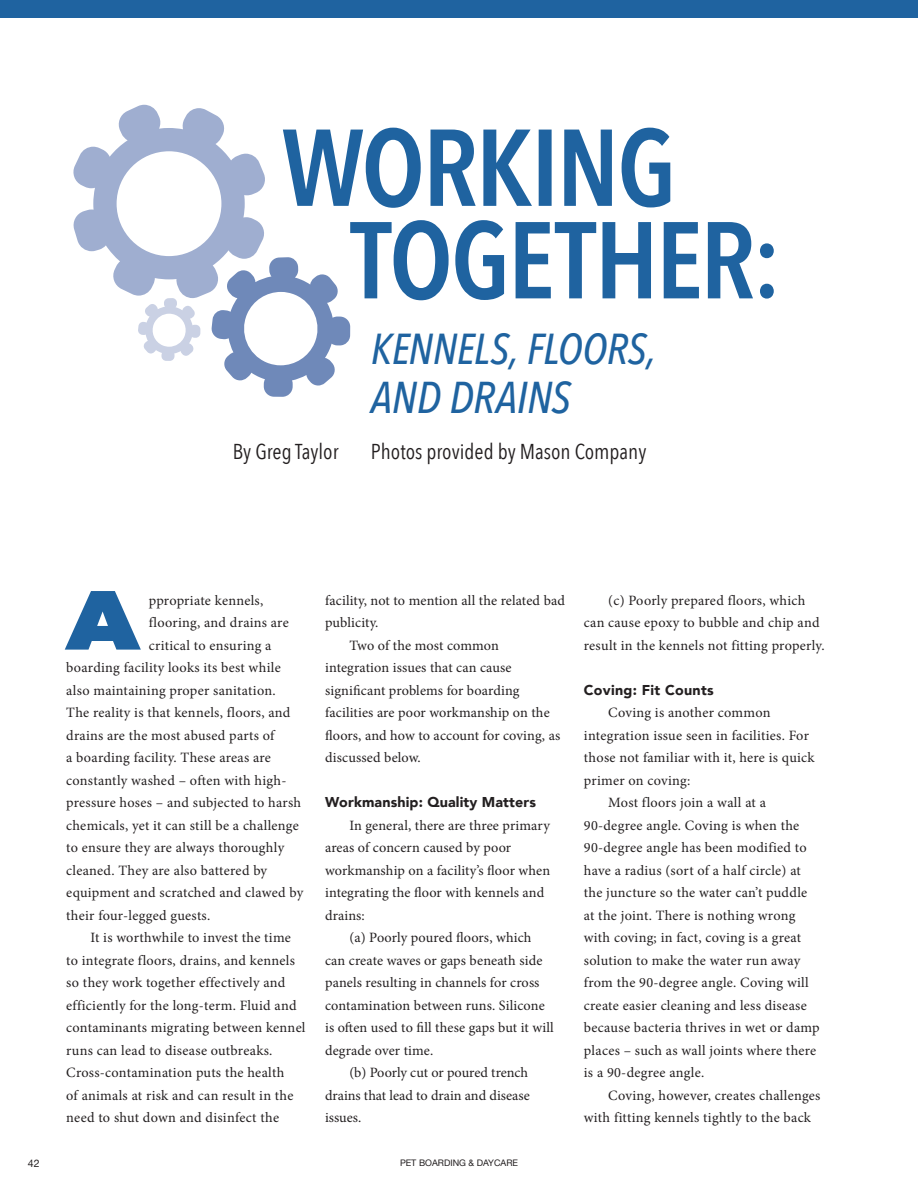
<style>
.page{position:relative;width:918px;height:1188px;background:#fff}
.page>*{position:absolute;margin:0;border:0;box-sizing:border-box;transform-origin:0 0}
.t1{font:800 82.8px "Avenir Next";color:#1f63a0;scale:1.14 1}
.t2{font:italic 500 44.4px "Avenir Next Condensed";letter-spacing:-.01em;color:#1f63a0}
.t3{font:italic 500 43.2px "Avenir Next Condensed";letter-spacing:-.01em;color:#1f63a0}
.t4{font:21.45px "Avenir Next Condensed";color:#231f20}
.t5{font:14.25px/22.5px "Minion Pro";letter-spacing:.015em;color:#231f20}
.t6{font:900 14.25px "Avenir";letter-spacing:.01em;color:#231f20}
.t7{font:14.25px "Minion Pro";letter-spacing:-.005em;color:#231f20}
.t8{font:10.5px "Helvetica Neue";color:#231f20}
.t9{font:9px "Helvetica Neue";color:#231f20}
</style>
<div class="page">
<div style="left:0;top:0;width:918px;height:18px;background:#1f63a0"></div>
<svg style="left:73px;top:105px;width:701px;height:292px"></svg>
<h3 class="t3" style="left:371px;top:322px;width:287px">KENNELS, FLOORS,</h3>
<h3 class="t4" style="left:233px;top:433px;width:107px">By Greg Taylor</h3>
<h2 class="t2" style="left:371px;top:371px;width:201px">AND DRAINS</h2>
<h3 class="t4" style="left:371px;top:433px;width:277px">Photos provided by Mason Company</h3>
<h1 class="t1" style="left:66px;top:569px;width:66px">A</h1>
<p class="t5" style="left:149px;top:589px;width:116px">ppropriate kennels,</p>
<p class="t5" style="left:149px;top:611px;width:141px">flooring, and drains are</p>
<p class="t5" style="left:149px;top:634px;width:124px">critical to ensuring a</p>
<p class="t5" style="left:66px;top:656px;width:216px">boarding facility looks its best while</p>
<p class="t5" style="left:66px;top:679px;width:211px">also maintaining proper sanitation.</p>
<p class="t5" style="left:66px;top:701px;width:226px">The reality is that kennels, floors, and</p>
<p class="t5" style="left:66px;top:724px;width:210px">drains are the most abused parts of</p>
<p class="t5" style="left:66px;top:746px;width:206px">a boarding facility. These areas are</p>
<p class="t5" style="left:66px;top:769px;width:222px">constantly washed – often with high-</p>
<p class="t5" style="left:66px;top:791px;width:236px">pressure hoses – and subjected to harsh</p>
<p class="t5" style="left:66px;top:814px;width:234px">chemicals, yet it can still be a challenge</p>
<p class="t5" style="left:66px;top:836px;width:219px">to ensure they are always thoroughly</p>
<p class="t5" style="left:66px;top:859px;width:202px">cleaned. They are also battered by</p>
<p class="t5" style="left:66px;top:881px;width:239px">equipment and scratched and clawed by</p>
<p class="t5" style="left:66px;top:904px;width:146px">their four-legged guests.</p>
<p class="t5" style="left:91px;top:926px;width:202px">It is worthwhile to invest the time</p>
<p class="t5" style="left:66px;top:949px;width:230px">to integrate floors, drains, and kennels</p>
<p class="t5" style="left:66px;top:971px;width:221px">so they work together effectively and</p>
<p class="t5" style="left:66px;top:994px;width:232px">efficiently for the long-term. Fluid and</p>
<p class="t5" style="left:66px;top:1016px;width:241px">contaminants migrating between kennel</p>
<p class="t5" style="left:66px;top:1039px;width:208px">runs can lead to disease outbreaks.</p>
<p class="t5" style="left:66px;top:1061px;width:220px">Cross-contamination puts the health</p>
<p class="t5" style="left:66px;top:1084px;width:229px">of animals at risk and can result in the</p>
<p class="t5" style="left:66px;top:1106px;width:214px">need to shut down and disinfect the</p>
<p class="t5" style="left:325px;top:589px;width:241px">facility, not to mention all the related bad</p>
<p class="t5" style="left:325px;top:611px;width:55px">publicity.</p>
<p class="t5" style="left:349px;top:634px;width:151px">Two of the most common</p>
<p class="t5" style="left:325px;top:656px;width:188px">integration issues that can cause</p>
<p class="t5" style="left:325px;top:679px;width:196px">significant problems for boarding</p>
<p class="t5" style="left:325px;top:701px;width:226px">facilities are poor workmanship on the</p>
<p class="t5" style="left:325px;top:724px;width:237px">floors, and how to account for coving, as</p>
<p class="t5" style="left:325px;top:746px;width:97px">discussed below.</p>
<p class="t6" style="left:325px;top:790px;width:212px">Workmanship: Quality Matters</p>
<p class="t5" style="left:325px;top:814px;width:227px;text-indent:24px">In general, there are three primary areas of concern caused by poor workmanship on a facility’s floor when integrating the floor with kennels and drains:</p>
<p class="t5" style="left:349px;top:926px;width:184px">(a) Poorly poured floors, which</p>
<p class="t5" style="left:325px;top:949px;width:219px">can create waves or gaps beneath side</p>
<p class="t5" style="left:325px;top:971px;width:216px">panels resulting in channels for cross</p>
<p class="t5" style="left:325px;top:994px;width:221px">contamination between runs. Silicone</p>
<p class="t5" style="left:325px;top:1016px;width:230px">is often used to fill these gaps but it will</p>
<p class="t5" style="left:325px;top:1039px;width:110px">degrade over time.</p>
<p class="t7" style="left:349px;top:1063px;width:180px">(b) Poorly cut or poured trench</p>
<p class="t5" style="left:325px;top:1084px;width:206px">drains that lead to drain and disease</p>
<p class="t5" style="left:325px;top:1106px;width:38px">issues.</p>
<p class="t8" style="left:28px;top:1156px;width:13px">42</p>
<p class="t9" style="left:400px;top:1156px;width:119px">PET BOARDING &amp; DAYCARE</p>
<p class="t5" style="left:584px;top:589px;width:242px;text-align:center">(c) Poorly prepared floors, which<br>can cause epoxy to bubble and chip and result in the kennels not fitting properly.</p>
<p class="t6" style="left:584px;top:677px;width:131px">Coving: Fit Counts</p>
<p class="t5" style="left:608px;top:701px;width:164px">Coving is another common</p>
<p class="t5" style="left:584px;top:724px;width:227px">integration issue seen in facilities. For</p>
<p class="t5" style="left:584px;top:746px;width:232px">those not familiar with it, here is quick</p>
<p class="t5" style="left:584px;top:769px;width:108px">primer on coving:</p>
<p class="t5" style="left:608px;top:791px;width:159px">Most floors join a wall at a</p>
<p class="t5" style="left:584px;top:814px;width:217px">90-degree angle. Coving is when the</p>
<p class="t5" style="left:584px;top:836px;width:224px">90-degree angle has been modified to</p>
<p class="t5" style="left:584px;top:859px;width:219px">have a radius (sort of a half circle) at</p>
<p class="t5" style="left:584px;top:881px;width:225px">the juncture so the water can’t puddle</p>
<p class="t5" style="left:584px;top:904px;width:213px">at the joint. There is nothing wrong</p>
<p class="t5" style="left:584px;top:926px;width:219px">with coving; in fact, coving is a great</p>
<p class="t5" style="left:584px;top:949px;width:218px">solution to make the water run away</p>
<p class="t5" style="left:584px;top:971px;width:226px">from the 90-degree angle. Coving will</p>
<p class="t5" style="left:584px;top:994px;width:224px">create easier cleaning and less disease</p>
<p class="t5" style="left:584px;top:1016px;width:237px">because bacteria thrives in wet or damp</p>
<p class="t5" style="left:584px;top:1039px;width:234px">places – such as wall joints where there</p>
<p class="t5" style="left:584px;top:1061px;width:122px">is a 90-degree angle.</p>
<p class="t5" style="left:608px;top:1084px;width:214px">Coving, however, creates challenges</p>
<p class="t5" style="left:584px;top:1106px;width:229px">with fitting kennels tightly to the back</p>
</div>
